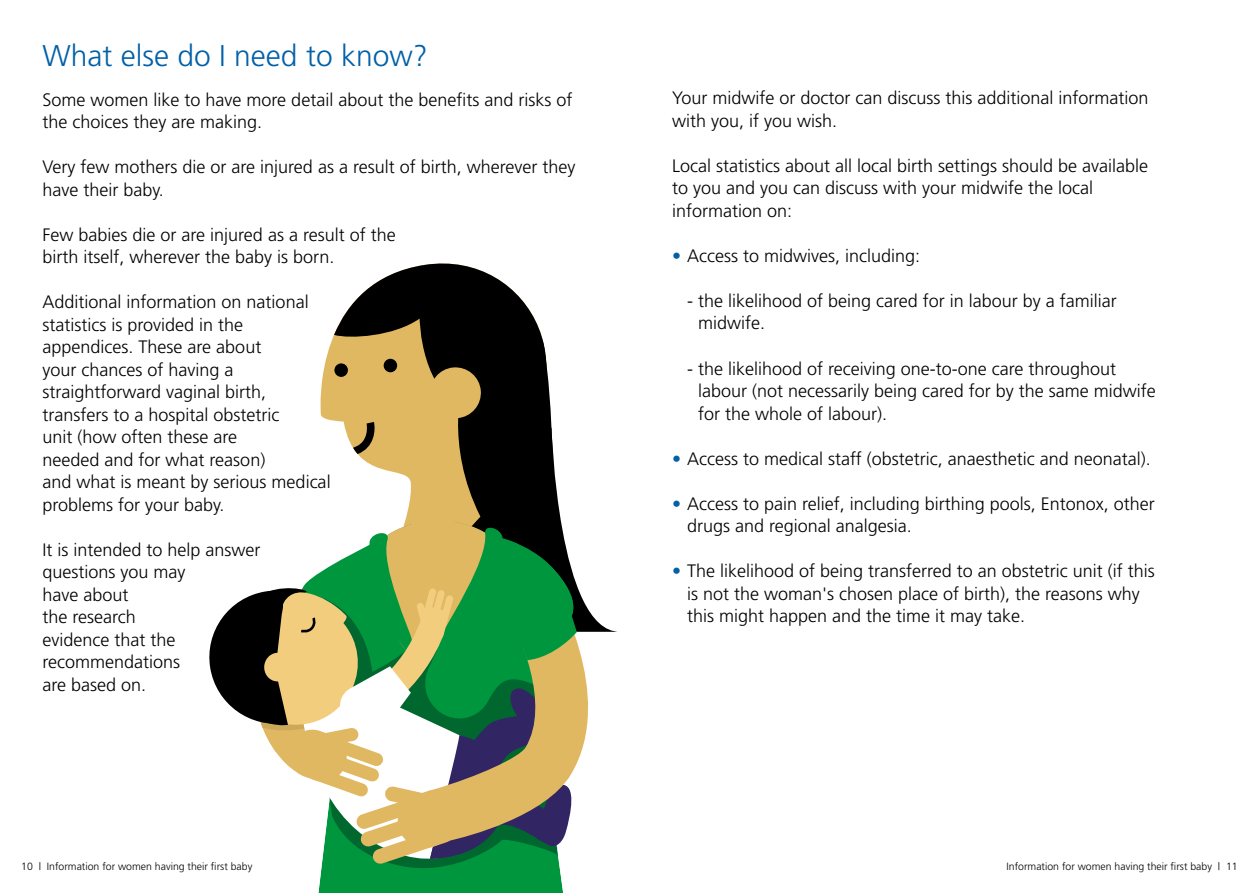
<style>
.page{position:relative;width:1259px;height:893px;background:#fff}
.page>*{position:absolute;margin:0;border:0;box-sizing:border-box;transform-origin:0 0}
.t1{font:300 30px "Frutiger";color:#0060a8}
.t2{font:300 18px/22.5px "Frutiger";color:#000}
.t3{font:300 10.5px "Frutiger";color:#000}
.s1{color:#0060a8}
</style>
<div class="page">
<svg style="left:334px;top:263px;width:160px;height:103px;fill:#000"></svg>
<svg style="left:444px;top:277px;width:103px;height:89px;background:#272727"></svg>
<div style="left:318px;top:881px;width:245px;height:12px;background:#00963e"></div>
<svg style="left:209px;top:366px;width:408px;height:515px"></svg>
<h1 class="t1" style="left:43px;top:39px;width:387px">What else do I need to know?</h1>
<p class="t2" style="left:43px;top:88px;width:531px">Some women like to have more detail about the benefits and risks of the choices they are making.</p>
<p class="t2" style="left:43px;top:156px;width:534px">Very few mothers die or are injured as a result of birth, wherever they have their baby.</p>
<p class="t2" style="left:43px;top:223px;width:355px">Few babies die or are injured as a result of the birth itself, wherever the baby is born.</p>
<p class="t2" style="left:43px;top:291px;width:290px">Additional information on national statistics is provided in the appendices. These are about<br>your chances of having a straightforward vaginal birth, transfers to a hospital obstetric<br>unit (how often these are<br>needed and for what reason)<br>and what is meant by serious medical problems for your baby.</p>
<p class="t2" style="left:43px;top:538px;width:220px">It is intended to help answer questions you may<br>have about<br>the research<br>evidence that the recommendations<br>are based on.</p>
<p class="t2" style="left:672px;top:87px;width:478px">Your midwife or doctor can discuss this additional information with you, if you wish.</p>
<p class="t2" style="left:672px;top:154px;width:478px">Local statistics about all local birth settings should be available to you and you can discuss with your midwife the local information on:</p>
<p class="t2" style="left:672px;top:244px;width:250px"><span class="s1">•</span> Access to midwives, including:</p>
<p class="t2" style="left:698px;top:289px;width:420px;text-indent:-11px">- the likelihood of being cared for in labour by a familiar midwife.</p>
<p class="t2" style="left:698px;top:357px;width:459px;text-indent:-11px">- the likelihood of receiving one-to-one care throughout labour (not necessarily being cared for by the same midwife for the whole of labour).</p>
<p class="t2" style="left:672px;top:447px;width:480px"><span class="s1">•</span> Access to medical staff (obstetric, anaesthetic and neonatal).</p>
<p class="t2" style="left:687px;top:492px;width:469px;text-indent:-15px"><span class="s1">•</span> Access to pain relief, including birthing pools, Entonox, other drugs and regional analgesia.</p>
<p class="t2" style="left:687px;top:559px;width:469px;text-indent:-15px"><span class="s1">•</span> The likelihood of being transferred to an obstetric unit (if this is not the woman's chosen place of birth), the reasons why this might happen and the time it may take.</p>
<p class="t3" style="left:21px;top:861px;width:233px">10 | Information for women having their first baby</p>
<p class="t3" style="left:1006px;top:861px;width:233px">Information for women having their first baby | 11</p>
</div>
